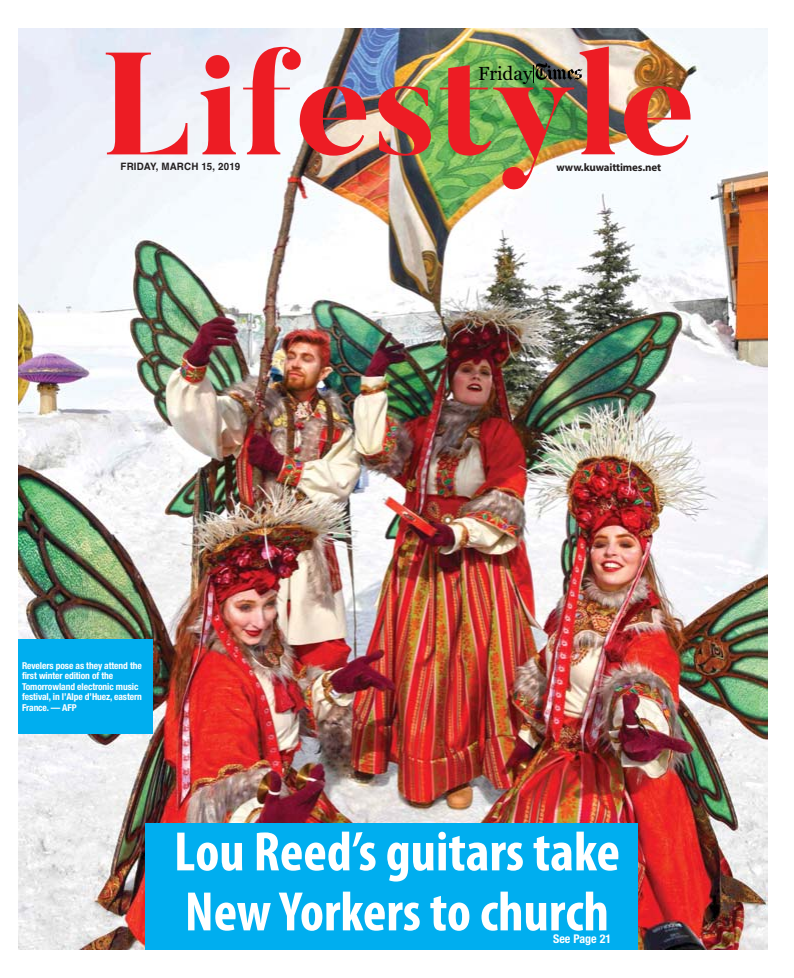
<style>
.page{position:relative;width:794px;height:978px;background:#fff}
.page>*{position:absolute;margin:0;border:0;box-sizing:border-box;transform-origin:0 0}
.t1{font:800 144.5px "Butler";color:#ed1c24}
.t2{font:700 condensed 56px/60px "Myriad Pro";color:#fff}
.t3{font:18.9px "Georgia+T42";color:#000}
.t4{font:700 condensed 12px "Helvetica Neue";color:#fff}
.t5{font:700 11px "Myriad Pro";letter-spacing:-.015em;color:#231f20}
.t6{font:700 10.1px "Helvetica";letter-spacing:.015em;color:#231f20;scale:.96 1}
.t7{font:700 condensed 9.5px/10.5px "Helvetica Neue";letter-spacing:-.01em;color:#fff}
</style>
<div class="page">
<img style="left:18px;top:28px;width:749px;height:922px">
<svg style="left:533px;top:63px;width:49px;height:20px"></svg>
<div style="left:18px;top:639px;width:135px;height:95px;background:#00aeef"></div>
<div style="left:145px;top:823px;width:492px;height:127px;background:#00aeef"></div>
<h1 class="t1" style="left:100px;top:20px;width:598px">Lifestyle</h1>
<h3 class="t3" style="left:478px;top:62px;width:56px">Friday</h3>
<p class="t6" style="left:121px;top:163px;width:126px">FRIDAY, MARCH 15, 2019</p>
<p class="t5" style="left:556px;top:161px;width:106px">www.kuwaittimes.net</p>
<p class="t7" style="left:22px;top:661px;width:121px">Revelers pose as they attend the first winter edition of the<br>Tomorrowland electronic music festival, in l’Alpe d’Huez, eastern<br>France. — AFP</p>
<h2 class="t2" style="left:174px;top:827px;width:447px">Lou Reed’s guitars take<br>New Yorkers to church</h2>
<p class="t4" style="left:553px;top:935px;width:59px">See Page 21</p>
</div>
